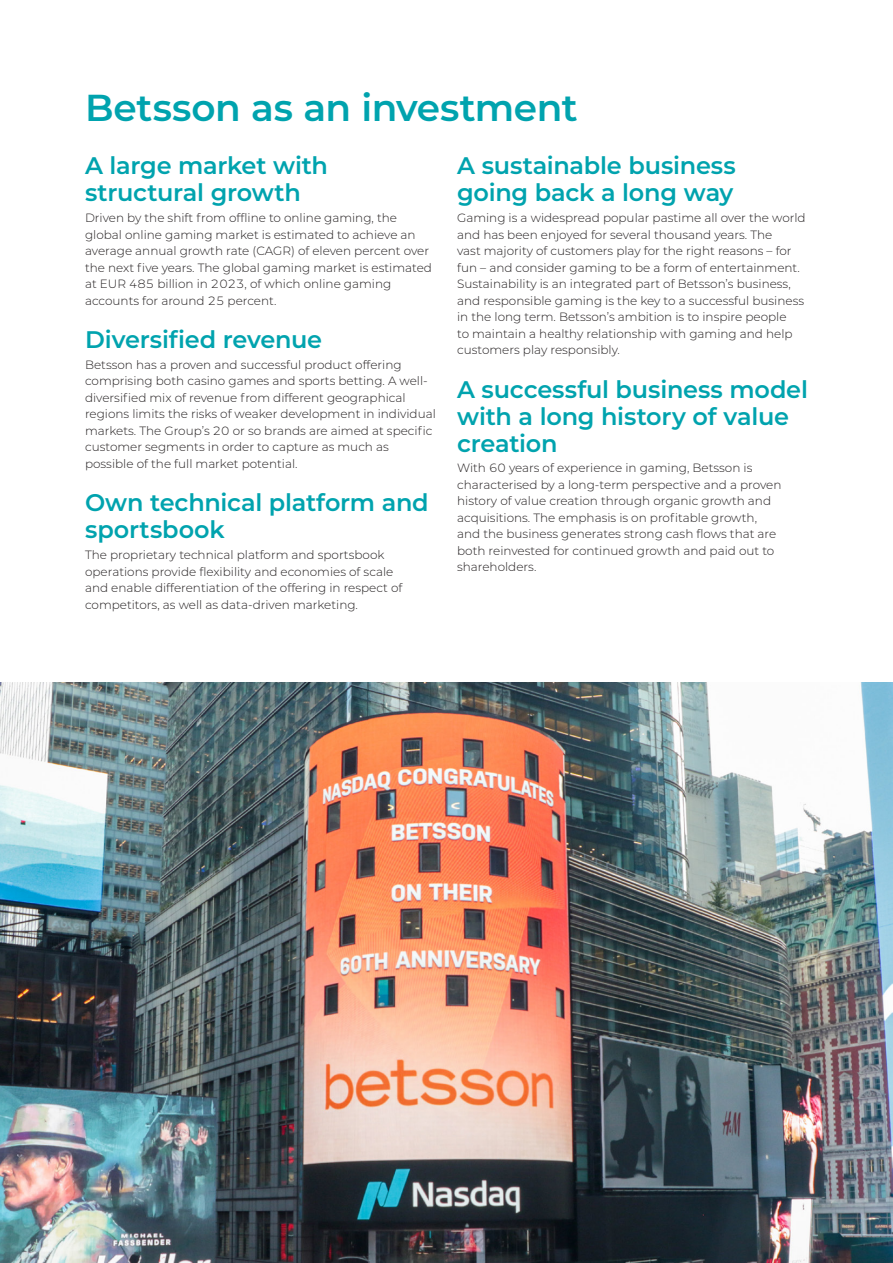
<style>
.page{position:relative;width:893px;height:1263px;background:#fff}
.page>*{position:absolute;margin:0;border:0;box-sizing:border-box;transform-origin:0 0}
.t1{font:600 37.5px "Montserrat";letter-spacing:-.01em;color:#00a3ae}
.t2{font:600 24px/27px "Montserrat";letter-spacing:-.01em;color:#00a3ae}
.t3{font:300 12px/16.5px "Montserrat";color:#231f20}
</style>
<div class="page">
<img style="left:0;top:682px;width:893px;height:581px">
<h1 class="t1" style="left:85px;top:81px;width:494px">Betsson as an investment</h1>
<h2 class="t2" style="left:85px;top:151px;width:244px">A large market with structural growth</h2>
<p class="t3" style="left:85px;top:209px;width:348px">Driven by the shift from offline to online gaming, the global online gaming market is estimated to achieve an average annual growth rate (CAGR) of eleven percent over the next five years. The global gaming market is estimated at EUR 485 billion in 2023, of which online gaming accounts for around 25 percent.</p>
<h2 class="t2" style="left:85px;top:325px;width:239px">Diversified revenue</h2>
<p class="t3" style="left:85px;top:356px;width:352px">Betsson has a proven and successful product offering comprising both casino games and sports betting. A well&shy;diversified mix of revenue from different geographical regions limits the risks of weaker development in individual markets. The Group’s 20 or so brands are aimed at specific customer segments in order to capture as much as possible of the full market potential.</p>
<h2 class="t2" style="left:85px;top:488px;width:345px">Own technical platform and sportsbook</h2>
<p class="t3" style="left:85px;top:546px;width:319px">The proprietary technical platform and sportsbook operations provide flexibility and economies of scale and enable differentiation of the offering in respect of competitors, as well as data-driven marketing.</p>
<h2 class="t2" style="left:457px;top:151px;width:280px">A sustainable business going back a long way</h2>
<p class="t3" style="left:457px;top:209px;width:350px">Gaming is a widespread popular pastime all over the world and has been enjoyed for several thousand years. The<br>vast majority of customers play for the right reasons – for fun – and consider gaming to be a form of entertainment.<br>Sustainability is an integrated part of Betsson’s business, and responsible gaming is the key to a successful business in the long term. Betsson’s ambition is to inspire people<br>to maintain a healthy relationship with gaming and help customers play responsibly.</p>
<h2 class="t2" style="left:457px;top:374px;width:352px">A successful business model with a long history of value creation</h2>
<p class="t3" style="left:457px;top:459px;width:326px">With 60 years of experience in gaming, Betsson is characterised by a long-term perspective and a proven history of value creation through organic growth and acquisitions. The emphasis is on profitable growth, and the business generates strong cash flows that are both reinvested for continued growth and paid out to shareholders.</p>
</div>
